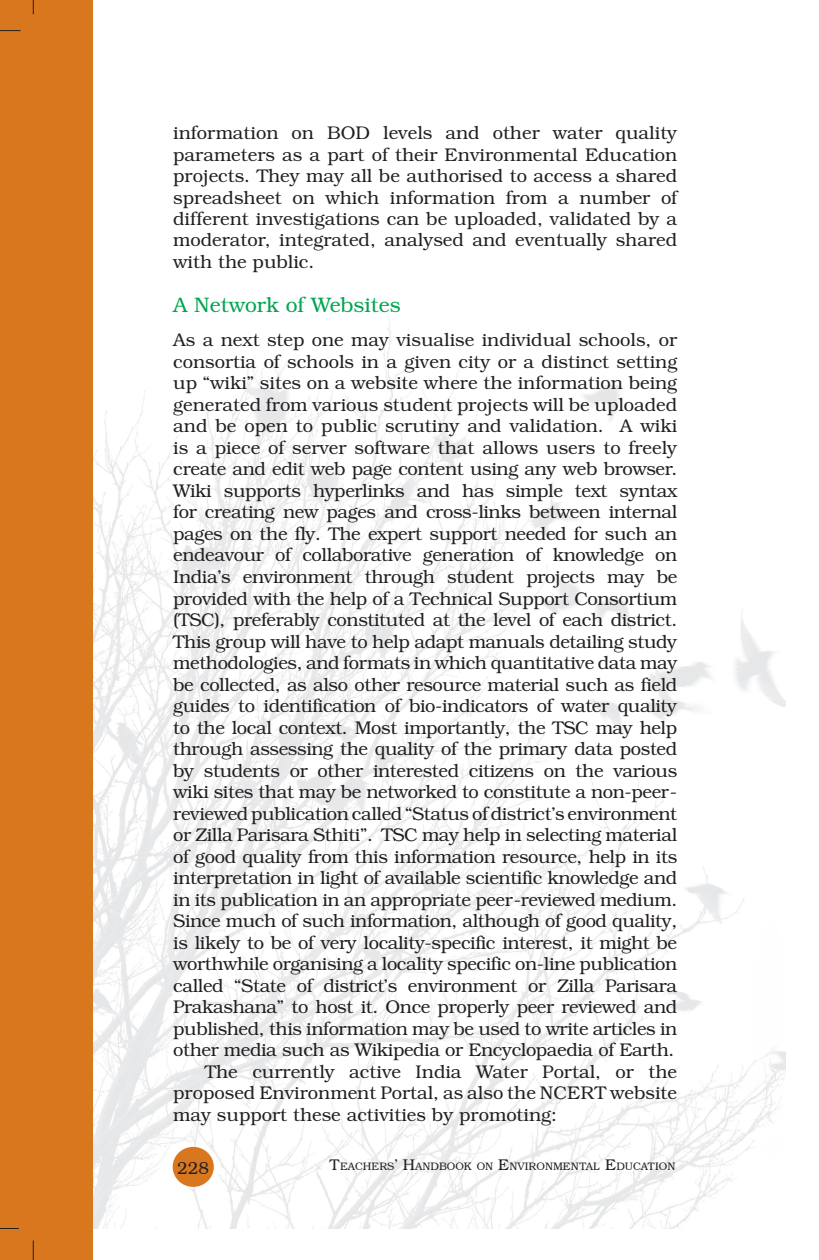
<style>
.page{position:relative;width:819px;height:1260px;background:#fff}
.page>*{position:absolute;margin:0;border:0;box-sizing:border-box;transform-origin:0 0}
.t1{font:300 21px "Bookman";color:#00a54f}
.t2{font:300 18.38px/21.5px "Bookman";color:#231f20;text-align:justify}
.t3{font:300 17.5px "Bookman IT Cby BT";color:#231f20}
.t4{font:300 11.03px "Bookman IT Cby BT";color:#231f20}
.s1{font-size:15.75px}
</style>
<div class="page">
<img style="left:93px;top:319px;width:693px;height:909px">
<div style="left:0;top:0;width:93px;height:1260px;background:#d9771f"></div>
<div style="left:173px;top:1147px;width:41px;height:40px;background:#d9771f;border-radius:50%"></div>
<svg style="left:0;top:1228px;width:19px;height:1px"></svg>
<svg style="left:33px;top:1240px;width:1px;height:20px"></svg>
<svg style="left:0;top:30px;width:21px;height:1px"></svg>
<svg style="left:33px;top:0;width:1px;height:14px"></svg>
<p class="t2" style="left:173px;top:123px;width:506px">information on BOD levels and other water quality parameters as a part of their Environmental Education projects. They may all be authorised to access a shared spreadsheet on which information from a number of different investigations can be uploaded, validated by a moderator, integrated, analysed and eventually shared with the public.</p>
<p class="t1" style="left:173px;top:292px;width:229px">A Network of Websites</p>
<p class="t2" style="left:173px;top:329px;width:506px">As a next step one may visualise individual schools, or consortia of schools in a given city or a distinct setting up “wiki” sites on a website where the information being generated from various student projects will be uploaded and be open to public scrutiny and validation. A wiki is a piece of server software that allows users to freely create and edit web page content using any web browser.<br>Wiki supports hyperlinks and has simple text syntax for creating new pages and cross-links between internal pages on the fly. The expert support needed for such an endeavour of collaborative generation of knowledge on India’s environment through student projects may be provided with the help of a Technical Support Consortium (TSC), preferably constituted at the level of each district.<br>This group will have to help adapt manuals detailing study methodologies, and formats in which quantitative data may be collected, as also other resource material such as field guides to identification of bio-indicators of water quality to the local context. Most importantly, the TSC may help through assessing the quality of the primary data posted by students or other interested citizens on the various wiki sites that may be networked to constitute a non-peer&shy;reviewed publication called “Status of district’s environment or Zilla Parisara Sthiti”. TSC may help in selecting material of good quality from this information resource, help in its interpretation in light of available scientific knowledge and in its publication in an appropriate peer-reviewed medium.<br>Since much of such information, although of good quality, is likely to be of very locality-specific interest, it might be worthwhile organising a locality specific on-line publication called “State of district’s environment or Zilla Parisara Prakashana” to host it. Once properly peer reviewed and published, this information may be used to write articles in other media such as Wikipedia or Encyclopaedia of Earth.</p>
<p class="t2" style="left:173px;top:1061px;width:505px;text-indent:31px">The currently active India Water Portal, or the proposed Environment Portal, as also the NCERT website may support these activities by promoting:</p>
<p class="t3" style="left:177px;top:1158px;width:33px">228</p>
<p class="t4" style="left:329px;top:1160px;width:348px"><span class="s1">T</span>EACHERS<span class="s1">’ H</span>ANDBOOK ON <span class="s1">E</span>NVIRONMENTAL <span class="s1">E</span>DUCATION</p>
</div>
